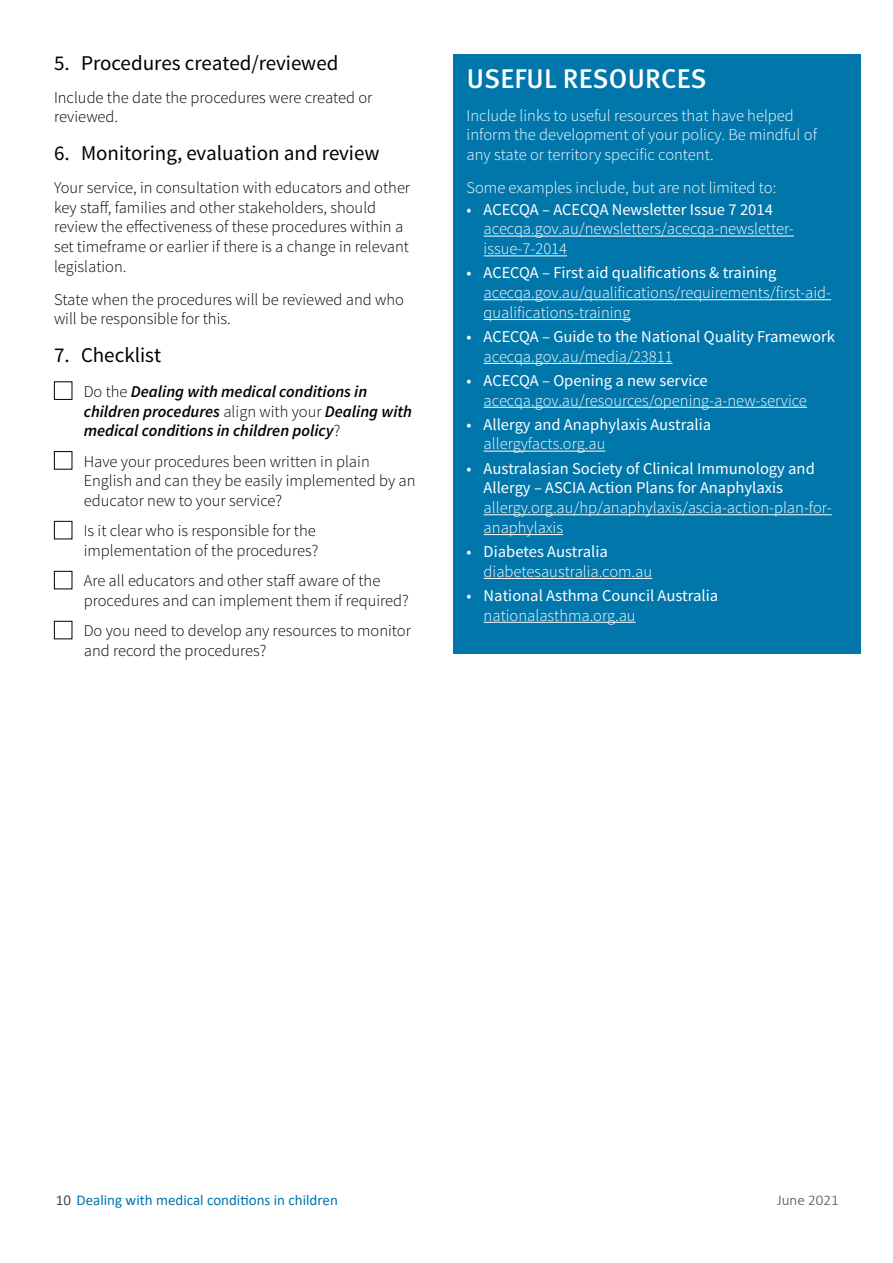
<style>
.page{position:relative;width:893px;height:1263px;background:#fff}
.page>*{position:absolute;margin:0;border:0;box-sizing:border-box;transform-origin:0 0}
.t1{font:500 27px "Meta Pro";letter-spacing:.01em;color:#fff}
.t2{font:21px "Source Sans Pro";color:#000}
.t3{font:300 16.5px/19.8px "Source Sans Pro";color:#000}
.t4{font:300 16.5px/19.8px "Source Sans Pro";color:#fff}
.t5{font:16.5px/19.8px "Source Sans Pro";color:#fff}
.t6{font:italic 600 16.5px/19.8px "Source Sans Pro";color:#000}
.t7{font:15px "Calibri";color:#0075aa}
.t8{font:300 15px "Calibri";color:#4a4a56}
.s1{font-weight:300;font-style:normal}
.s2{color:#4a4a56}
</style>
<div class="page">
<div style="left:454px;top:54px;width:407px;height:600px;background:#0076ab"></div>
<div style="left:54px;top:381px;width:18px;height:19px;border:1px solid #000"></div>
<div style="left:54px;top:451px;width:18px;height:19px;border:1px solid #000"></div>
<div style="left:54px;top:521px;width:18px;height:18px;border:1px solid #000"></div>
<div style="left:54px;top:571px;width:18px;height:18px;border:1px solid #000"></div>
<div style="left:54px;top:621px;width:18px;height:18px;border:1px solid #000"></div>
<hr style="left:484px;top:236px;width:310px;height:1px;background:#fff">
<hr style="left:484px;top:255px;width:83px;height:1px;background:#fff">
<hr style="left:484px;top:299px;width:347px;height:1px;background:#fff">
<hr style="left:484px;top:319px;width:146px;height:1px;background:#fff">
<hr style="left:484px;top:363px;width:189px;height:1px;background:#fff">
<hr style="left:484px;top:407px;width:323px;height:1px;background:#fff">
<hr style="left:484px;top:451px;width:121px;height:1px;background:#fff">
<hr style="left:484px;top:514px;width:348px;height:1px;background:#fff">
<hr style="left:484px;top:534px;width:79px;height:1px;background:#fff">
<hr style="left:484px;top:578px;width:168px;height:1px;background:#fff">
<hr style="left:484px;top:622px;width:152px;height:1px;background:#fff">
<p class="t2" style="left:54px;top:50px;width:286px">5. Procedures created/reviewed</p>
<p class="t3" style="left:54px;top:87px;width:320px">Include the date the procedures were created or reviewed.</p>
<p class="t2" style="left:54px;top:140px;width:327px">6. Monitoring, evaluation and review</p>
<p class="t3" style="left:54px;top:178px;width:358px">Your service, in consultation with educators and other key staff, families and other stakeholders, should review the effectiveness of these procedures within a set timeframe or earlier if there is a change in relevant legislation.</p>
<p class="t3" style="left:54px;top:289px;width:351px">State when the procedures will be reviewed and who will be responsible for this.</p>
<p class="t2" style="left:54px;top:342px;width:109px">7. Checklist</p>
<p class="t6" style="left:84px;top:381px;width:330px"><span class="s1">Do the</span> Dealing with medical conditions in children procedures <span class="s1">align with your</span> Dealing with medical conditions in children policy<span class="s1">?</span></p>
<p class="t3" style="left:84px;top:451px;width:333px">Have your procedures been written in plain<br>English and can they be easily implemented by an educator new to your service?</p>
<p class="t3" style="left:84px;top:521px;width:236px">Is it clear who is responsible for the implementation of the procedures?</p>
<p class="t3" style="left:84px;top:571px;width:327px">Are all educators and other staff aware of the procedures and can implement them if required?</p>
<p class="t3" style="left:84px;top:621px;width:329px">Do you need to develop any resources to monitor and record the procedures?</p>
<h1 class="t1" style="left:467px;top:62px;width:241px">USEFUL RESOURCES</h1>
<p class="t4" style="left:467px;top:105px;width:352px">Include links to useful resources that have helped inform the development of your policy. Be mindful of any state or territory specific content.</p>
<p class="t4" style="left:467px;top:177px;width:311px">Some examples include, but are not limited to:</p>
<p class="t5" style="left:467px;top:200px;width:308px">• ACECQA – ACECQA Newsletter Issue 7 2014</p>
<p class="t4" style="left:484px;top:219px;width:312px">acecqa.gov.au/newsletters/acecqa-newsletter&shy;issue-7-2014</p>
<p class="t5" style="left:467px;top:263px;width:311px">• ACECQA – First aid qualifications &amp; training</p>
<p class="t4" style="left:484px;top:283px;width:349px">acecqa.gov.au/qualifications/requirements/first-aid&shy;qualifications-training</p>
<p class="t5" style="left:467px;top:327px;width:370px">• ACECQA – Guide to the National Quality Framework</p>
<p class="t4" style="left:484px;top:346px;width:190px">acecqa.gov.au/media/23811</p>
<p class="t5" style="left:467px;top:371px;width:243px">• ACECQA – Opening a new service</p>
<p class="t4" style="left:484px;top:390px;width:325px">acecqa.gov.au/resources/opening-a-new-service</p>
<p class="t5" style="left:467px;top:415px;width:246px">• Allergy and Anaphylaxis Australia</p>
<p class="t4" style="left:484px;top:434px;width:123px">allergyfacts.org.au</p>
<p class="t5" style="left:484px;top:458px;width:333px;text-indent:-17px">• Australasian Society of Clinical Immunology and<br>Allergy – ASCIA Action Plans for Anaphylaxis</p>
<p class="t4" style="left:484px;top:498px;width:350px">allergy.org.au/hp/anaphylaxis/ascia-action-plan-for&shy;anaphylaxis</p>
<p class="t5" style="left:467px;top:542px;width:143px">• Diabetes Australia</p>
<p class="t4" style="left:484px;top:561px;width:170px">diabetesaustralia.com.au</p>
<p class="t5" style="left:467px;top:586px;width:253px">• National Asthma Council Australia</p>
<p class="t4" style="left:484px;top:605px;width:154px">nationalasthma.org.au</p>
<p class="t7" style="left:56px;top:1190px;width:284px"><span class="s2">10</span> Dealing with medical conditions in children</p>
<p class="t8" style="left:777px;top:1190px;width:63px">June 2021</p>
</div>
